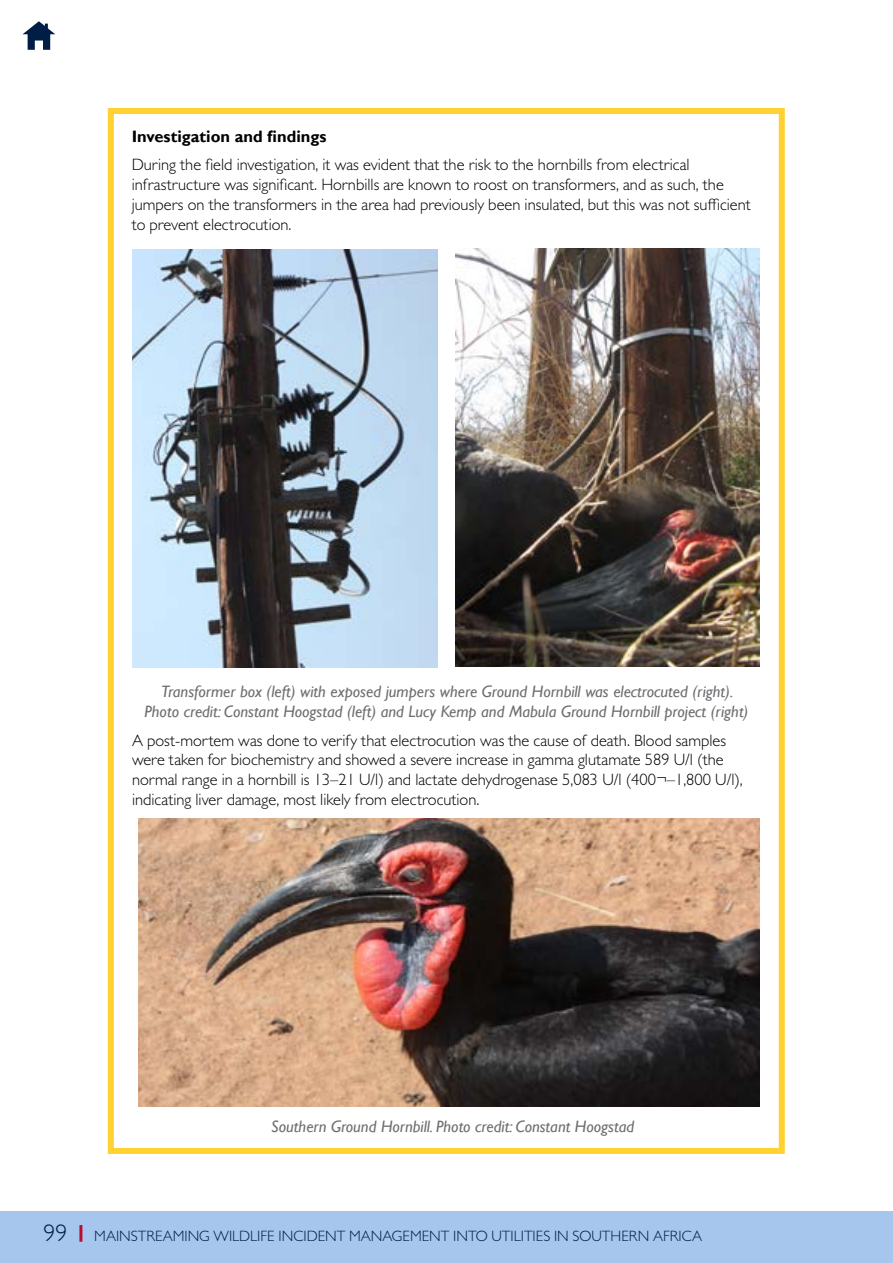
<style>
.page{position:relative;width:893px;height:1263px;background:#fff}
.page>*{position:absolute;margin:0;border:0;box-sizing:border-box;transform-origin:0 0}
.t1{font:300 16.5px/19.8px "Gill Sans";color:#000}
.t2{font:italic 16.5px/19.8px "Gill Sans";color:#6d6e71;text-align:center}
.t3{font:700 16.5px "Gill Sans";color:#000}
.t4{font:300 15px "Gill Sans";color:#001e45}
.s1{font-size:24px}
</style>
<div class="page">
<div style="left:108px;top:108px;width:677px;height:1046px;border:6px solid #ffd131"></div>
<img style="left:133px;top:249px;width:304px;height:418px">
<img style="left:455px;top:248px;width:304px;height:419px">
<img style="left:139px;top:819px;width:620px;height:287px">
<div style="left:0;top:1211px;width:893px;height:52px;background:#a6c6ed"></div>
<hr style="left:79px;top:1225px;width:3px;height:17px;background:#ba0c2f">
<svg style="left:23px;top:21px;width:32px;height:29px"></svg>
<p class="t3" style="left:132px;top:126px;width:196px">Investigation and findings</p>
<p class="t1" style="left:132px;top:154px;width:621px">During the field investigation, it was evident that the risk to the hornbills from electrical infrastructure was significant. Hornbills are known to roost on transformers, and as such, the jumpers on the transformers in the area had previously been insulated, but this was not sufficient to prevent electrocution.</p>
<p class="t2" style="left:145px;top:682px;width:605px">Transformer box (left) with exposed jumpers where Ground Hornbill was electrocuted (right).<br>Photo credit: Constant Hoogstad (left) and Lucy Kemp and Mabula Ground Hornbill project (right)</p>
<p class="t1" style="left:132px;top:730px;width:612px">A post-mortem was done to verify that electrocution was the cause of death. Blood samples were taken for biochemistry and showed a severe increase in gamma glutamate 589 U/l (the normal range in a hornbill is 13–21 U/l) and lactate dehydrogenase 5,083 U/l (400¬–1,800 U/l), indicating liver damage, most likely from electrocution.</p>
<p class="t2" style="left:271px;top:1116px;width:364px">Southern Ground Hornbill. Photo credit: Constant Hoogstad</p>
<p class="t4" style="left:44px;top:1227px;width:660px"><span class="s1">99</span> MAINSTREAMING WILDLIFE INCIDENT MANAGEMENT INTO UTILITIES IN SOUTHERN AFRICA</p>
</div>
